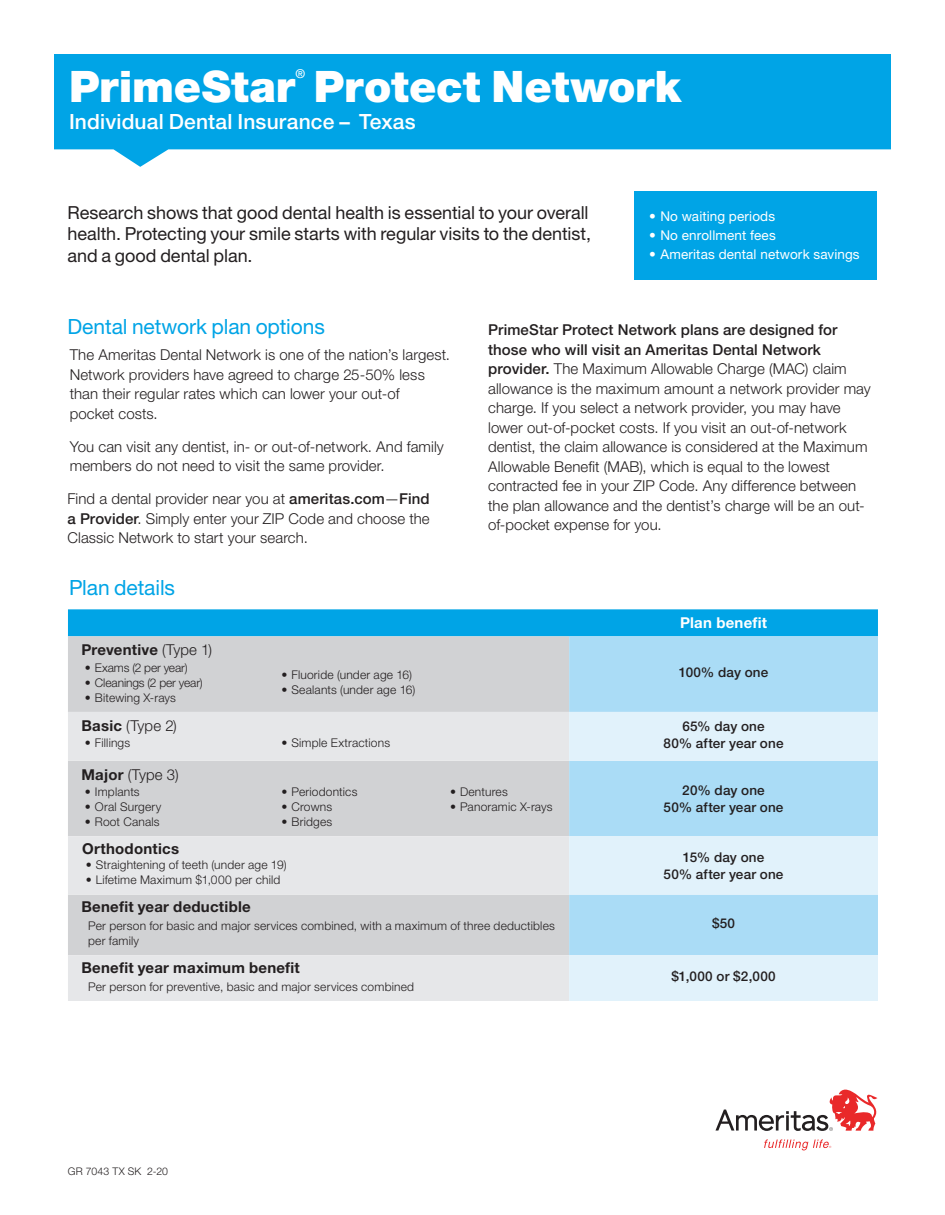
<style>
.page{position:relative;width:945px;height:1215px;background:#fff}
.page>*{position:absolute;margin:0;border:0;box-sizing:border-box;transform-origin:0 0}
.T1{font:900 43.5px "Helvetica Neue LT Std";color:#fff}
.SH1{font:21px "Helvetica Neue LT Std";letter-spacing:-.005em;color:#00a4e6}
.T2{font:500 21px "Helvetica Neue LT Std";letter-spacing:.01em;color:#fff}
.T2-2{font:18px/21.8px "Helvetica Neue LT Std";letter-spacing:-.005em;color:#231f20}
.P9{font:300 15px/19.5px "Helvetica Neue LT Std";letter-spacing:.005em;color:#231f20}
.P9_Bullet_List{font:300 15px/19.5px "Helvetica Neue LT Std";letter-spacing:.005em;color:#231f20;text-align:justify}
.body{font:700 15px "Helvetica Neue LT Std";letter-spacing:.015em;color:#231f20}
.body-2{font:300 15px "Helvetica Neue LT Std";letter-spacing:.01em;color:#231f20}
.t1{font:700 15px "Helvetica Neue LT Std";letter-spacing:.015em;color:#fff}
.body-3{font:500 13.5px "Helvetica Neue LT Std";letter-spacing:.01em;color:#231f20}
.P9_Bullet_List-2{font:13.5px "Helvetica Neue LT Std";letter-spacing:.01em;color:#fff}
.T1-2{font:500 12.3px "Helvetica Neue LT Std";color:#fff}
.P9-2{font:300 12px/15px "Helvetica Neue LT Std";letter-spacing:.015em;color:#231f20}
.P9-3{font:300 12px "Helvetica Neue LT Std";letter-spacing:-.01em;color:#231f20}
.P9-4{font:300 12px "Helvetica Neue LT Std";letter-spacing:-.005em;color:#231f20}
.t2{font:300 10.5px "Helvetica Neue LT Std";letter-spacing:.02em;color:#231f20}
.s1{font-weight:500}
.s2{font-weight:300}
.s3{font-weight:700}
</style>
<div class="page">
<div style="left:68px;top:609px;width:810px;height:27px;background:#00a4e6"></div>
<div style="left:68px;top:636px;width:501px;height:76px;background:#d1d2d4"></div>
<div style="left:569px;top:636px;width:309px;height:76px;background:#aadcf6"></div>
<svg style="left:68px;top:712px;width:501px;height:289px;background:#dcdddf"></svg>
<svg style="left:569px;top:712px;width:309px;height:289px;background:#c7e7f8"></svg>
<svg style="left:54px;top:54px;width:837px;height:113px;background:#26b1e9"></svg>
<div style="left:634px;top:191px;width:244px;height:89px;background:#00a4e6"></div>
<svg style="left:764px;top:1139px;width:67px;height:11px"></svg>
<svg style="left:716px;top:1090px;width:162px;height:41px"></svg>
<p class="T1-2" style="left:295px;top:66px;width:11px">®</p>
<p class="T2" style="left:69px;top:109px;width:348px">Individual Dental Insurance – Texas</p>
<p class="T1" style="left:69px;top:60px;width:614px">PrimeStar Protect Network</p>
<p class="T2-2" style="left:68px;top:201px;width:525px">Research shows that good dental health is essential to your overall health. Protecting your smile starts with regular visits to the dentist, and a good dental plan.</p>
<p class="P9_Bullet_List-2" style="left:649px;top:208px;width:128px">• No waiting periods</p>
<p class="P9_Bullet_List-2" style="left:649px;top:227px;width:128px">• No enrollment fees</p>
<p class="P9_Bullet_List-2" style="left:649px;top:246px;width:212px">• Ameritas dental network savings</p>
<p class="SH1" style="left:68px;top:314px;width:259px">Dental network plan options</p>
<p class="P9_Bullet_List" style="left:70px;top:345px;width:382px">The Ameritas Dental Network is one of the nation’s largest.</p>
<p class="P9_Bullet_List" style="left:70px;top:364px;width:357px">Network providers have agreed to charge 25-50% less</p>
<p class="P9_Bullet_List" style="left:70px;top:384px;width:331px">than their regular rates which can lower your out-of</p>
<p class="P9_Bullet_List" style="left:70px;top:403px;width:89px">pocket costs.</p>
<p class="P9_Bullet_List" style="left:70px;top:436px;width:376px">You can visit any dentist, in- or out-of-network. And family</p>
<p class="P9_Bullet_List" style="left:70px;top:456px;width:316px">members do not need to visit the same provider.</p>
<p class="P9_Bullet_List" style="left:68px;top:489px;width:364px">Find a dental provider near you at <span class="s1">ameritas.com</span>—<span class="s1">Find a Provider</span>. Simply enter your ZIP Code and choose the Classic Network to start your search.</p>
<p class="SH1" style="left:69px;top:575px;width:108px">Plan details</p>
<p class="P9" style="left:488px;top:320px;width:384px"><span class="s1">PrimeStar Protect Network plans are designed for those who will visit an Ameritas Dental Network provider.</span> The Maximum Allowable Charge (MAC) claim allowance is the maximum amount a network provider may charge. If you select a network provider, you may have lower out-of-pocket costs. If you visit an out-of-network dentist, the claim allowance is considered at the Maximum Allowable Benefit (MAB), which is equal to the lowest contracted fee in your ZIP Code. Any difference between the plan allowance and the dentist’s charge will be an out&shy;of-pocket expense for you.</p>
<p class="t1" style="left:680px;top:614px;width:88px">Plan benefit</p>
<p class="body" style="left:81px;top:641px;width:132px">Preventive <span class="s2">(Type 1)</span></p>
<p class="P9-4" style="left:85px;top:660px;width:104px">• Exams (2 per year)</p>
<p class="P9-3" style="left:85px;top:675px;width:119px">• Cleanings (2 per year)</p>
<p class="P9-2" style="left:85px;top:690px;width:93px">• Bitewing X-rays</p>
<p class="P9-2" style="left:282px;top:667px;width:132px">• Fluoride (under age 16)</p>
<p class="P9-2" style="left:282px;top:682px;width:135px">• Sealants (under age 16)</p>
<p class="body-3" style="left:679px;top:664px;width:91px">100% day one</p>
<p class="body-2" style="left:81px;top:716px;width:97px"><span class="s3">Basic</span> (Type 2)</p>
<p class="body-3" style="left:682px;top:718px;width:84px">65% day one</p>
<p class="P9-2" style="left:85px;top:735px;width:47px">• Fillings</p>
<p class="P9-2" style="left:282px;top:735px;width:110px">• Simple Extractions</p>
<p class="body-3" style="left:664px;top:735px;width:121px">80% after year one</p>
<p class="body-2" style="left:81px;top:765px;width:99px"><span class="s3">Major</span> (Type 3)</p>
<p class="body-3" style="left:682px;top:782px;width:84px">20% day one</p>
<p class="body-3" style="left:664px;top:799px;width:121px">50% after year one</p>
<p class="P9-2" style="left:85px;top:784px;width:56px">• Implants</p>
<p class="P9-2" style="left:85px;top:799px;width:78px">• Oral Surgery</p>
<p class="P9-2" style="left:85px;top:814px;width:76px">• Root Canals</p>
<p class="P9-2" style="left:282px;top:784px;width:77px">• Periodontics</p>
<p class="P9-2" style="left:282px;top:799px;width:52px">• Crowns</p>
<p class="P9-2" style="left:282px;top:814px;width:52px">• Bridges</p>
<p class="P9-2" style="left:450px;top:784px;width:59px">• Dentures</p>
<p class="P9-2" style="left:450px;top:799px;width:104px">• Panoramic X-rays</p>
<p class="body" style="left:82px;top:839px;width:98px">Orthodontics</p>
<p class="body-3" style="left:683px;top:849px;width:83px">15% day one</p>
<p class="body-3" style="left:664px;top:866px;width:121px">50% after year one</p>
<p class="P9-2" style="left:86px;top:857px;width:202px">• Straightening of teeth (under age 19)</p>
<p class="P9-2" style="left:86px;top:872px;width:196px">• Lifetime Maximum $1,000 per child</p>
<p class="body" style="left:81px;top:897px;width:171px">Benefit year deductible</p>
<p class="P9-2" style="left:88px;top:918px;width:468px">Per person for basic and major services combined, with a maximum of three deductibles per family</p>
<p class="body-3" style="left:712px;top:915px;width:25px">$50</p>
<p class="body" style="left:81px;top:958px;width:220px">Benefit year maximum benefit</p>
<p class="P9-2" style="left:88px;top:979px;width:327px">Per person for preventive, basic and major services combined</p>
<p class="body-3" style="left:671px;top:968px;width:106px">$1,000 or $2,000</p>
<p class="t2" style="left:68px;top:1164px;width:102px">GR 7043 TX SK 2-20</p>
</div>
